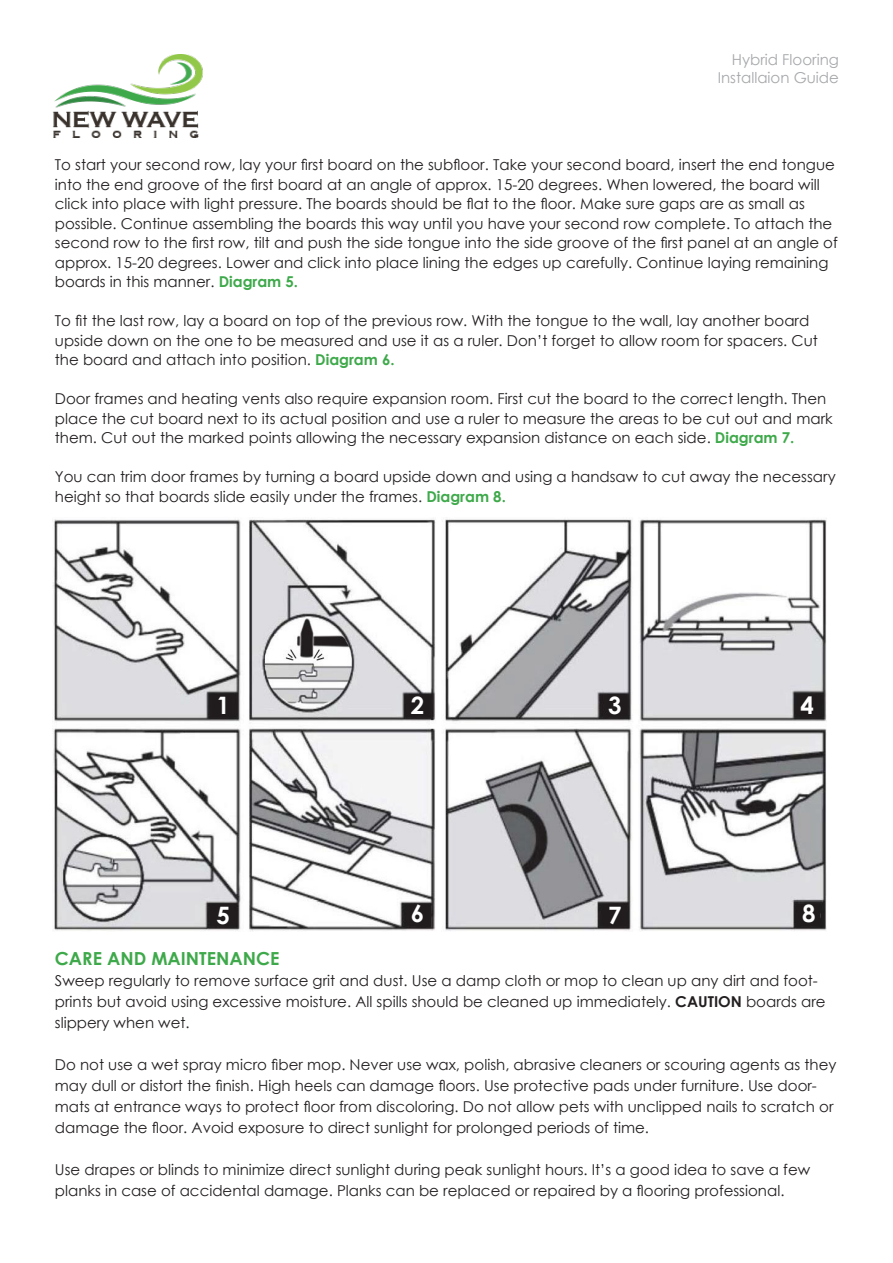
<style>
.page{position:relative;width:893px;height:1263px;background:#fff}
.page>*{position:absolute;margin:0;border:0;box-sizing:border-box;transform-origin:0 0}
.t1{font:700 24px "Century Gothic";color:#fff}
.t2{font:700 18px "Century Gothic";color:#3ea94a}
.t3{font:15px/19.5px "Century Gothic";color:#231f20}
.t4{font:15px "Century Gothic";color:#a6a8ab}
.s1{font-weight:700;color:#3ea94a}
.s2{font-weight:700}
</style>
<div class="page">
<img style="left:53px;top:54px;width:150px;height:84px">
<img style="left:53px;top:519px;width:773px;height:412px">
<div style="left:212px;top:695px;width:19px;height:21px;background:#201c1d"></div>
<div style="left:211px;top:904px;width:19px;height:21px;background:#201c1d"></div>
<div style="left:410px;top:904px;width:19px;height:21px;background:#201c1d"></div>
<div style="left:410px;top:695px;width:19px;height:21px;background:#201c1d"></div>
<div style="left:607px;top:695px;width:19px;height:21px;background:#201c1d"></div>
<div style="left:798px;top:695px;width:19px;height:21px;background:#201c1d"></div>
<div style="left:798px;top:904px;width:22px;height:21px;background:#201c1d"></div>
<div style="left:602px;top:904px;width:20px;height:21px;background:#201c1d"></div>
<p class="t4" style="left:732px;top:49px;width:109px">Hybrid Flooring</p>
<p class="t4" style="left:718px;top:67px;width:123px">Installaion Guide</p>
<p class="t3" style="left:55px;top:155px;width:784px">To start your second row, lay your first board on the subfloor. Take your second board, insert the end tongue into the end groove of the first board at an angle of approx. 15-20 degrees. When lowered, the board will click into place with light pressure. The boards should be flat to the floor. Make sure gaps are as small as possible. Continue assembling the boards this way until you have your second row complete. To attach the second row to the first row, tilt and push the side tongue into the side groove of the first panel at an angle of approx. 15-20 degrees. Lower and click into place lining the edges up carefully. Continue laying remaining boards in this manner. <span class="s1">Diagram 5.</span></p>
<p class="t3" style="left:55px;top:311px;width:764px">To fit the last row, lay a board on top of the previous row. With the tongue to the wall, lay another board upside down on the one to be measured and use it as a ruler. Don’t forget to allow room for spacers. Cut the board and attach into position. <span class="s1">Diagram 6.</span></p>
<p class="t3" style="left:55px;top:389px;width:779px">Door frames and heating vents also require expansion room. First cut the board to the correct length. Then place the cut board next to its actual position and use a ruler to measure the areas to be cut out and mark them. Cut out the marked points allowing the necessary expansion distance on each side. <span class="s1">Diagram 7.</span></p>
<p class="t3" style="left:55px;top:467px;width:782px">You can trim door frames by turning a board upside down and using a handsaw to cut away the necessary height so that boards slide easily under the frames. <span class="s1">Diagram 8.</span></p>
<p class="t1" style="left:216px;top:687px;width:15px">1</p>
<p class="t1" style="left:411px;top:687px;width:15px">2</p>
<p class="t1" style="left:608px;top:687px;width:15px">3</p>
<p class="t1" style="left:801px;top:687px;width:15px">4</p>
<p class="t1" style="left:217px;top:897px;width:15px">5</p>
<p class="t1" style="left:411px;top:895px;width:15px">6</p>
<p class="t1" style="left:608px;top:897px;width:15px">7</p>
<p class="t1" style="left:802px;top:895px;width:15px">8</p>
<p class="t2" style="left:55px;top:945px;width:226px">CARE AND MAINTENANCE</p>
<p class="t3" style="left:55px;top:970px;width:772px;line-height:21px">Sweep regularly to remove surface grit and dust. Use a damp cloth or mop to clean up any dirt and foot&shy;prints but avoid using excessive moisture. All spills should be cleaned up immediately. <span class="s2">CAUTION</span> boards are slippery when wet.</p>
<p class="t3" style="left:55px;top:1054px;width:783px;line-height:21px">Do not use a wet spray micro fiber mop. Never use wax, polish, abrasive cleaners or scouring agents as they may dull or distort the finish. High heels can damage floors. Use protective pads under furniture. Use door&shy;mats at entrance ways to protect floor from discoloring. Do not allow pets with unclipped nails to scratch or damage the floor. Avoid exposure to direct sunlight for prolonged periods of time.</p>
<p class="t3" style="left:55px;top:1159px;width:757px;line-height:21px">Use drapes or blinds to minimize direct sunlight during peak sunlight hours. It’s a good idea to save a few planks in case of accidental damage. Planks can be replaced or repaired by a flooring professional.</p>
</div>
